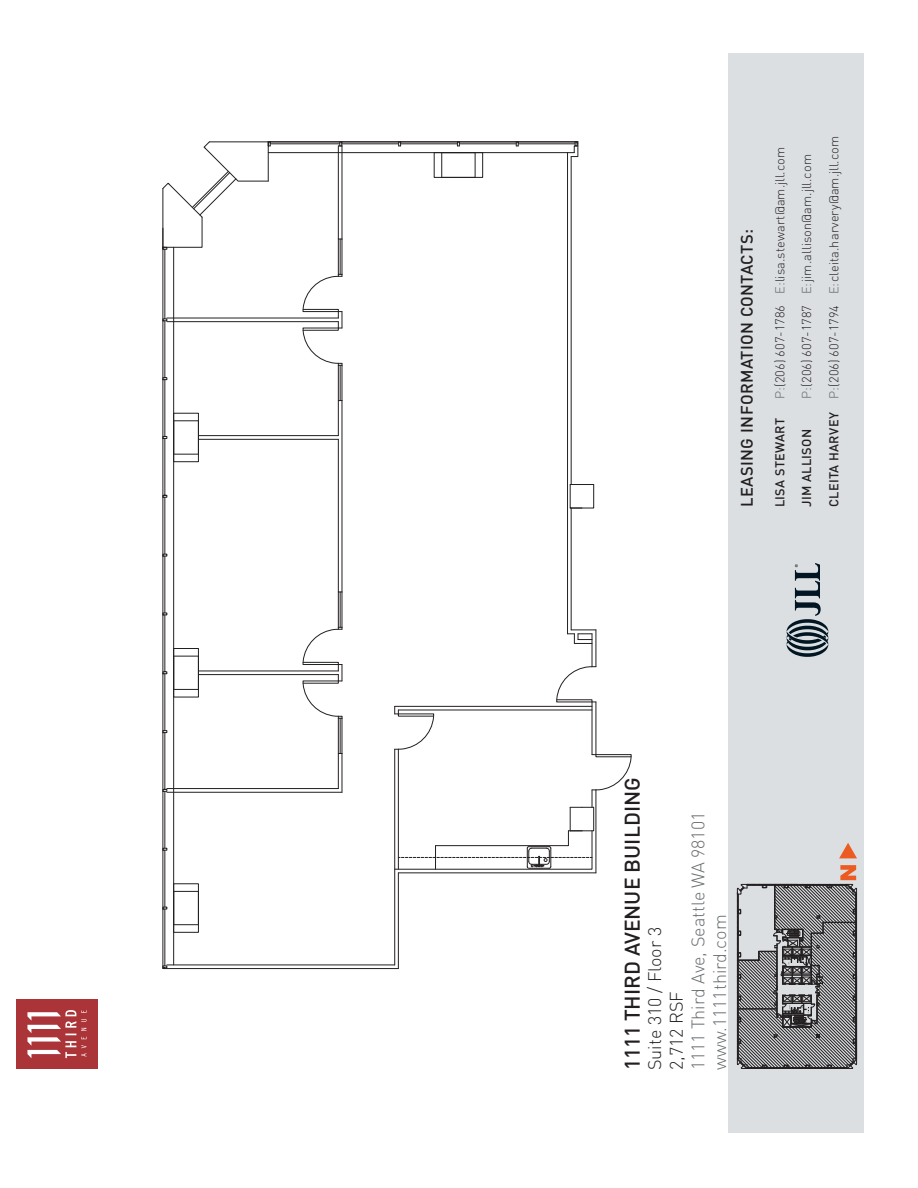
<style>
.page{position:relative;width:918px;height:1188px;background:#fff}
.page>*{position:absolute;margin:0;border:0;box-sizing:border-box;transform-origin:0 0}
.t1{font:500 21px "DIN Pro";color:#231f20}
.t2{font:300 18px/21.6px "DIN Pro";color:#686d70}
.t3{font:300 18px/21.6px "DIN Pro";color:#231f20}
.t4{font:500 16.5px "DIN Pro";letter-spacing:.025em;color:#231f20}
.t5{font:300 12.75px "DIN Pro";letter-spacing:.005em;color:#231f20}
.t6{font:500 12.75px "DIN Pro";letter-spacing:.025em;color:#231f20}
.s1{color:#636366}
.s2{font-weight:500}
</style>
<div class="page">
<div style="left:729px;top:53px;width:135px;height:1080px;background:#dbdfe2"></div>
<svg style="left:839px;top:843px;width:18px;height:15px"></svg>
<hr style="left:165px;top:380px;width:1px;height:56px;background:#231f20">
<hr style="left:163px;top:249px;width:1px;height:720px;background:#231f20">
<hr style="left:173px;top:247px;width:1px;height:718px;background:#231f20">
<svg style="left:570px;top:484px;width:24px;height:24px"></svg>
<hr style="left:165px;top:909px;width:1px;height:57px;background:#231f20">
<hr style="left:165px;top:674px;width:1px;height:57px;background:#231f20">
<hr style="left:165px;top:791px;width:1px;height:57px;background:#231f20">
<hr style="left:165px;top:850px;width:1px;height:57px;background:#231f20">
<svg style="left:163px;top:907px;width:4px;height:3px"></svg>
<hr style="left:165px;top:733px;width:1px;height:56px;background:#231f20">
<hr style="left:165px;top:497px;width:1px;height:57px;background:#231f20">
<hr style="left:165px;top:556px;width:1px;height:57px;background:#231f20">
<hr style="left:165px;top:615px;width:1px;height:57px;background:#231f20">
<svg style="left:163px;top:554px;width:4px;height:3px"></svg>
<hr style="left:165px;top:438px;width:1px;height:57px;background:#231f20">
<svg style="left:175px;top:420px;width:22px;height:35px"></svg>
<hr style="left:270px;top:144px;width:70px;height:1px;background:#231f20">
<hr style="left:268px;top:152px;width:300px;height:1px;background:#231f20">
<hr style="left:270px;top:142px;width:308px;height:1px;background:#231f20">
<hr style="left:459px;top:144px;width:57px;height:1px;background:#231f20">
<hr style="left:518px;top:144px;width:57px;height:1px;background:#231f20">
<svg style="left:516px;top:142px;width:3px;height:5px"></svg>
<hr style="left:401px;top:144px;width:56px;height:1px;background:#231f20">
<svg style="left:441px;top:142px;width:34px;height:34px"></svg>
<hr style="left:342px;top:144px;width:57px;height:1px;background:#231f20">
<svg style="left:398px;top:142px;width:3px;height:5px"></svg>
<hr style="left:165px;top:249px;width:1px;height:70px;background:#231f20">
<hr style="left:165px;top:321px;width:1px;height:57px;background:#231f20">
<hr style="left:596px;top:630px;width:1px;height:37px;background:#231f20">
<svg style="left:173px;top:633px;width:419px;height:300px"></svg>
<div style="left:173px;top:648px;width:26px;height:49px;border:1px solid #231f20"></div>
<div style="left:173px;top:413px;width:26px;height:49px;border:1px solid #231f20"></div>
<div style="left:434px;top:152px;width:49px;height:26px;border:1px solid #231f20"></div>
<svg style="left:162px;top:141px;width:109px;height:109px"></svg>
<hr style="left:198px;top:674px;width:140px;height:1px;background:#231f20">
<hr style="left:198px;top:671px;width:140px;height:1px;background:#231f20">
<hr style="left:198px;top:439px;width:140px;height:1px;background:#231f20">
<hr style="left:198px;top:435px;width:140px;height:1px;background:#231f20">
<hr style="left:167px;top:321px;width:171px;height:1px;background:#231f20">
<hr style="left:167px;top:318px;width:171px;height:1px;background:#231f20">
<hr style="left:338px;top:146px;width:1px;height:93px;background:#231f20">
<hr style="left:342px;top:146px;width:1px;height:93px;background:#231f20">
<hr style="left:596px;top:790px;width:1px;height:83px;background:#231f20">
<svg style="left:338px;top:142px;width:5px;height:5px"></svg>
<svg style="left:338px;top:400px;width:4px;height:36px"></svg>
<hr style="left:342px;top:401px;width:1px;height:191px;background:#231f20">
<svg style="left:303px;top:274px;width:40px;height:92px"></svg>
<hr style="left:340px;top:239px;width:1px;height:35px;background:#231f20">
<hr style="left:338px;top:239px;width:1px;height:35px;background:#231f20">
<hr style="left:342px;top:239px;width:1px;height:35px;background:#231f20">
<hr style="left:340px;top:365px;width:1px;height:36px;background:#231f20">
<hr style="left:338px;top:365px;width:1px;height:36px;background:#231f20">
<hr style="left:342px;top:365px;width:1px;height:36px;background:#231f20">
<hr style="left:167px;top:792px;width:175px;height:1px;background:#231f20">
<hr style="left:167px;top:788px;width:171px;height:1px;background:#231f20">
<hr style="left:338px;top:439px;width:1px;height:153px;background:#231f20">
<svg style="left:338px;top:753px;width:4px;height:36px"></svg>
<hr style="left:342px;top:754px;width:1px;height:38px;background:#231f20">
<svg style="left:303px;top:627px;width:40px;height:92px"></svg>
<hr style="left:340px;top:592px;width:1px;height:35px;background:#231f20">
<hr style="left:338px;top:592px;width:1px;height:35px;background:#231f20">
<hr style="left:342px;top:592px;width:1px;height:35px;background:#231f20">
<hr style="left:340px;top:718px;width:1px;height:36px;background:#231f20">
<hr style="left:338px;top:718px;width:1px;height:36px;background:#231f20">
<hr style="left:342px;top:718px;width:1px;height:36px;background:#231f20">
<hr style="left:398px;top:873px;width:1px;height:96px;background:#231f20">
<hr style="left:394px;top:869px;width:1px;height:96px;background:#231f20">
<hr style="left:398px;top:873px;width:198px;height:1px;background:#231f20">
<hr style="left:167px;top:965px;width:228px;height:1px;background:#231f20">
<hr style="left:163px;top:968px;width:235px;height:1px;background:#231f20">
<svg style="left:568px;top:142px;width:10px;height:15px"></svg>
<svg style="left:394px;top:666px;width:238px;height:204px"></svg>
<hr style="left:567px;top:153px;width:1px;height:481px;background:#231f20">
<hr style="left:571px;top:508px;width:1px;height:122px;background:#231f20">
<hr style="left:571px;top:157px;width:1px;height:328px;background:#231f20">
<svg style="left:568px;top:630px;width:28px;height:14px"></svg>
<svg style="left:737px;top:865px;width:120px;height:204px"></svg>
<div style="left:16px;top:1000px;width:82px;height:69px;background:#ab3439"></div>
<svg style="left:27px;top:1010px;width:60px;height:48px"></svg>
<svg style="left:787px;top:563px;width:41px;height:94px"></svg>
<p class="t4" style="left:733px;top:507px;width:280px;rotate:-90deg">LEASING INFORMATION CONTACTS:</p>
<p class="t5" style="left:770px;top:399px;width:254px;rotate:-90deg"><span class="s1">P:</span> (206) 607-1786 <span class="s1">E:</span>lisa.stewart@am.jll.com</p>
<p class="t5" style="left:824px;top:507px;width:373px;rotate:-90deg"><span class="s2">CLEITA HARVEY</span> <span class="s1">P:</span> (206) 607-1794 <span class="s1">E:</span>cleita.harvery@am.jll.com</p>
<p class="t5" style="left:797px;top:399px;width:247px;rotate:-90deg"><span class="s1">P:</span> (206) 607-1787 <span class="s1">E:</span> jim.allison@am.jll.com</p>
<p class="t6" style="left:769px;top:507px;width:91px;rotate:-90deg">LISA STEWART</p>
<p class="t6" style="left:796px;top:507px;width:80px;rotate:-90deg">JIM ALLISON</p>
<h1 class="t1" style="left:615px;top:1070px;width:294px;rotate:-90deg">1111 THIRD AVENUE BUILDING</h1>
<h2 class="t2" style="left:686px;top:1070px;width:260px;rotate:-90deg">1111 Third Ave, Seattle WA 98101 www.1111third.com</h2>
<h2 class="t3" style="left:642px;top:1070px;width:145px;rotate:-90deg">Suite 310 / Floor 3<br>2,712 RSF</h2>
</div>
